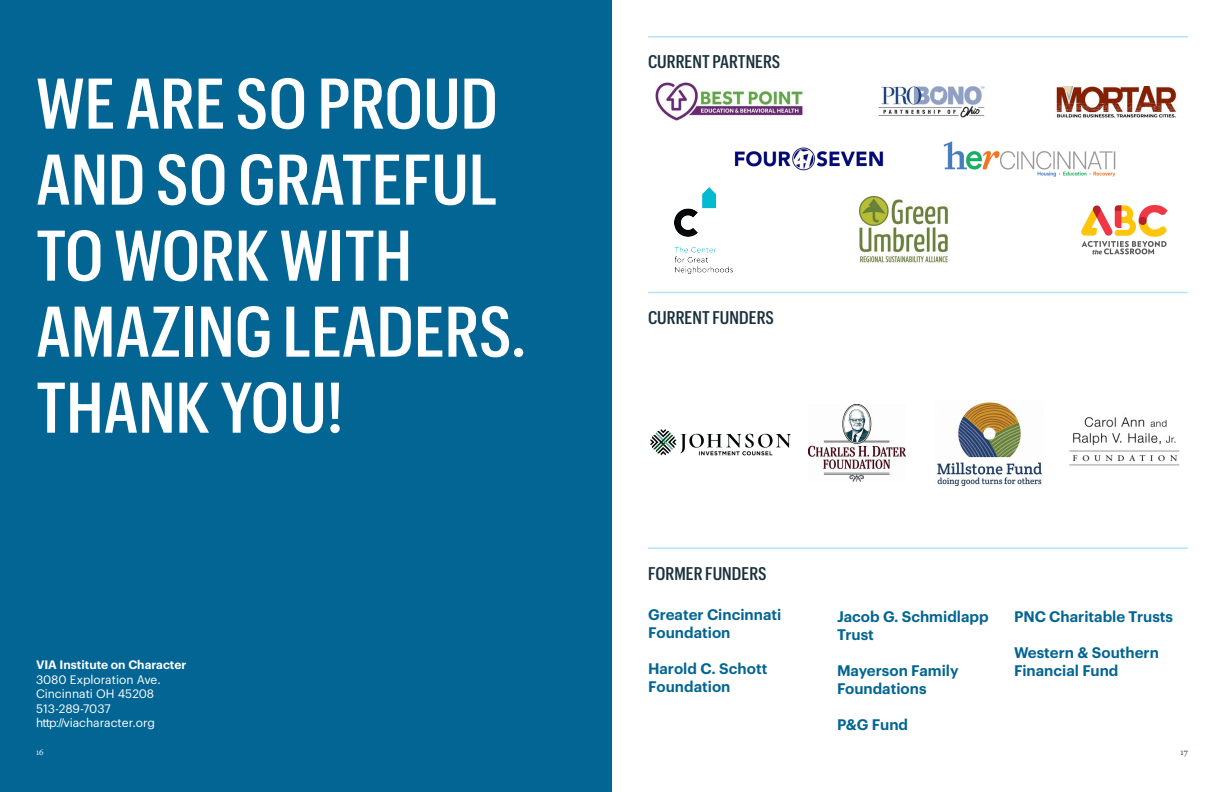
<style>
.page{position:relative;width:1224px;height:792px;background:#fff}
.page>*{position:absolute;margin:0;border:0;box-sizing:border-box;transform-origin:0 0}
.t1{font:500 70px/76px "Graphik Cond";color:#fff}
.call_out_text{font:500 18px "Graphik Cond";color:#1b313d}
.call_out_text-2{font:600 15px/18px "Graphik";color:#036593}
.call_out_text-3{font:12px "Graphik";color:#fff}
.call_out_text-4{font:600 12px "Graphik";color:#fff}
.call_out_text-5{font:12px "Graphik Trial";color:#fff}
.body_copy{font:9px "Freight Text Pro";color:#fff}
.body_copy-2{font:9px "Freight Text Pro";color:#1b313d}
.s1{font-family:"Arial"}
</style>
<div class="page">
<div style="left:0;top:0;width:612px;height:792px;background:#036593"></div>
<img style="left:655px;top:83px;width:148px;height:38px">
<img style="left:860px;top:197px;width:87px;height:66px">
<img style="left:878px;top:86px;width:107px;height:32px">
<img style="left:1055px;top:86px;width:122px;height:31px">
<img style="left:734px;top:147px;width:150px;height:24px">
<hr style="left:648px;top:292px;width:540px;height:1px;background:#b4e3fa">
<hr style="left:648px;top:548px;width:540px;height:1px;background:#b4e3fa">
<hr style="left:648px;top:36px;width:540px;height:2px;background:#b4e3fa">
<img style="left:650px;top:429px;width:140px;height:27px">
<img style="left:809px;top:405px;width:96px;height:76px">
<img style="left:937px;top:402px;width:105px;height:83px">
<img style="left:943px;top:141px;width:173px;height:36px">
<img style="left:1081px;top:205px;width:87px;height:50px">
<img style="left:674px;top:188px;width:59px;height:85px">
<img style="left:1069px;top:417px;width:110px;height:49px">
<p class="t1" style="left:36px;top:60px;width:492px">WE ARE SO PROUD<br>AND SO GRATEFUL<br>TO WORK WITH<br>AMAZING LEADERS.<br>THANK YOU!</p>
<p class="call_out_text-4" style="left:36px;top:656px;width:152px">VIA Institute on Character</p>
<p class="call_out_text-3" style="left:36px;top:670px;width:126px">3080 Exploration Ave.</p>
<p class="call_out_text-3" style="left:36px;top:685px;width:120px">Cincinnati OH 45208</p>
<p class="call_out_text-3" style="left:36px;top:699px;width:76px">513-289-7037</p>
<p class="call_out_text-5" style="left:36px;top:717px;width:121px">http<span class="s1">://</span>viacharacter.org</p>
<p class="call_out_text" style="left:648px;top:49px;width:134px">CURRENT PARTNERS</p>
<p class="call_out_text" style="left:648px;top:305px;width:127px">CURRENT FUNDERS</p>
<p class="call_out_text" style="left:648px;top:561px;width:120px">FORMER FUNDERS</p>
<p class="call_out_text-2" style="left:648px;top:605px;width:135px">Greater Cincinnati<br>Foundation</p>
<p class="call_out_text-2" style="left:648px;top:659px;width:121px">Harold C. Schott<br>Foundation</p>
<p class="call_out_text-2" style="left:837px;top:606px;width:153px">Jacob G. Schmidlapp<br>Trust</p>
<p class="call_out_text-2" style="left:837px;top:660px;width:123px">Mayerson Family<br>Foundations</p>
<p class="call_out_text-2" style="left:837px;top:714px;width:73px">P&amp;G Fund</p>
<p class="call_out_text-2" style="left:1014px;top:606px;width:161px">PNC Charitable Trusts</p>
<p class="call_out_text-2" style="left:1014px;top:642px;width:146px">Western &amp; Southern<br>Financial Fund</p>
<p class="body_copy" style="left:36px;top:746px;width:9px">16</p>
<p class="body_copy-2" style="left:1181px;top:746px;width:9px">17</p>
</div>
